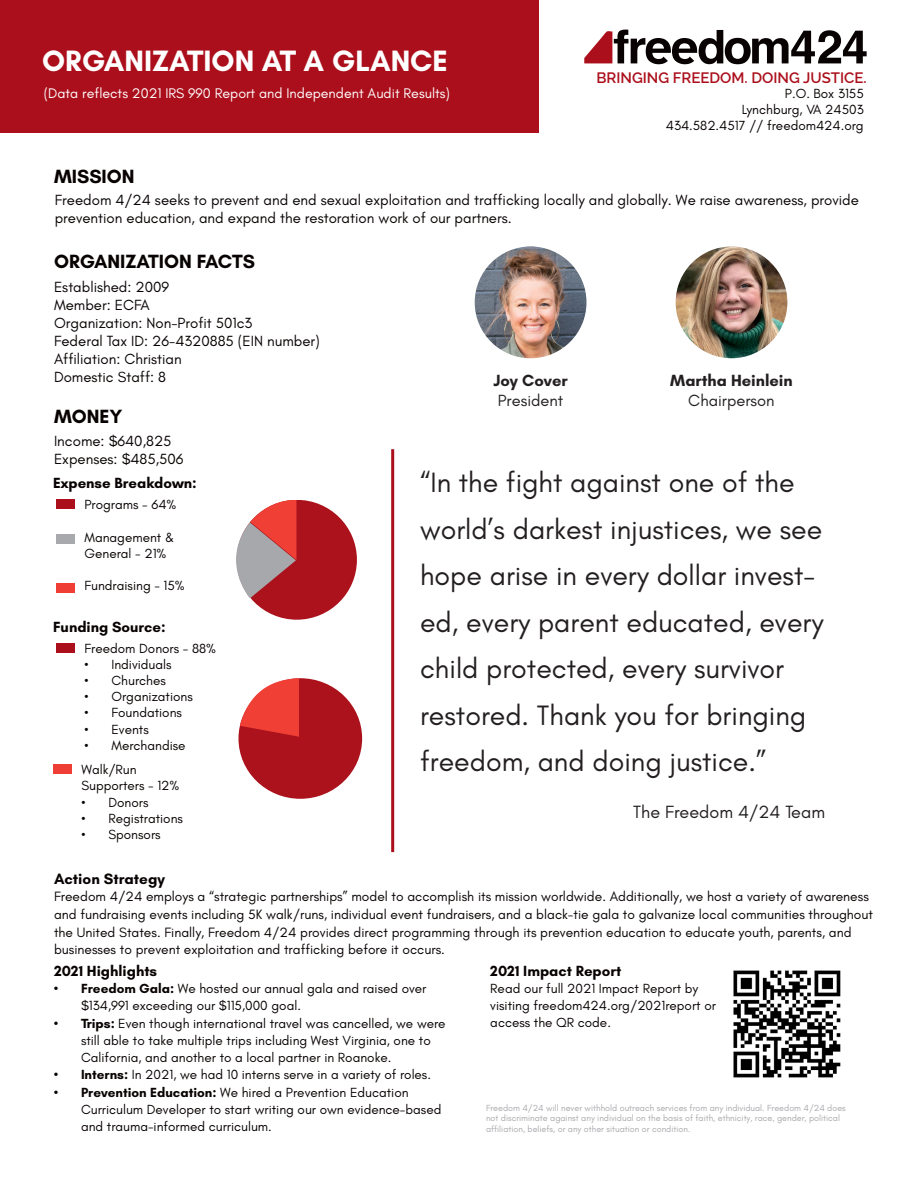
<style>
.page{position:relative;width:918px;height:1188px;background:#fff}
.page>*{position:absolute;margin:0;border:0;box-sizing:border-box;transform-origin:0 0}
.t1{font:700 30px "Glacial Indifference";color:#fff}
.t2{font:28.5px/46.5px "Glacial Indifference";color:#231f20}
.t3{font:700 19.5px "Glacial Indifference";color:#080302}
.t4{font:18px "Glacial Indifference";color:#231f20}
.t5{font:700 16.5px "Glacial Indifference";color:#231f20}
.t6{font:16.5px "Glacial Indifference";color:#231f20}
.t7{font:700 15.3px "Glacial Indifference";color:#080302}
.t8{font:15px/18px "Glacial Indifference";color:#080302}
.t9{font:700 15px "Glacial Indifference";color:#080302}
.t10{font:600 15px "Raleway";color:#ab0f1b}
.t11{font:14.25px "Glacial Indifference";color:#fff}
.t12{font:13.8px/17.5px "Glacial Indifference";color:#080302}
.t13{font:13.5px/17.2px "Glacial Indifference";color:#080302}
.t14{font:9px/10.8px "Glacial Indifference";color:#a8a9ad}
.s1{font-weight:700}
</style>
<div class="page">
<div style="left:0;top:0;width:538px;height:132px;background:#ab0f1b"></div>
<svg style="left:584px;top:30px;width:283px;height:34px"></svg>
<div style="left:56px;top:643px;width:19px;height:9px;background:#ab0f1b"></div>
<div style="left:56px;top:499px;width:19px;height:9px;background:#ab0f1b"></div>
<div style="left:56px;top:535px;width:19px;height:9px;background:#a8a9ad"></div>
<div style="left:53px;top:764px;width:19px;height:9px;background:#ee3e35"></div>
<div style="left:56px;top:583px;width:19px;height:9px;background:#ee3e35"></div>
<img style="left:475px;top:246px;width:111px;height:112px;border-radius:56px">
<img style="left:676px;top:246px;width:111px;height:112px;border-radius:56px">
<hr style="left:391px;top:449px;width:3px;height:403px;background:#ab0f1b">
<img style="left:733px;top:970px;width:108px;height:108px">
<div style="left:237px;top:500px;width:120px;height:120px;background:#ab121c;border-radius:50%"></div>
<svg style="left:236px;top:500px;width:60px;height:98px"></svg>
<div style="left:238px;top:678px;width:124px;height:121px;background:#ab121c;border-radius:50%"></div>
<svg style="left:240px;top:678px;width:59px;height:59px"></svg>
<p class="t1" style="left:42px;top:42px;width:407px">ORGANIZATION AT A GLANCE</p>
<p class="t11" style="left:44px;top:86px;width:408px">(Data reflects 2021 IRS 990 Report and Independent Audit Results)</p>
<p class="t3" style="left:54px;top:164px;width:82px">MISSION</p>
<p class="t10" style="left:596px;top:69px;width:272px">BRINGING FREEDOM. DOING JUSTICE.</p>
<p class="t13" style="left:785px;top:85px;width:80px">P.O. Box 3155</p>
<p class="t13" style="left:742px;top:101px;width:124px">Lynchburg, VA 24503</p>
<p class="t13" style="left:666px;top:117px;width:199px">434.582.4517 // freedom424.org</p>
<p class="t8" style="left:55px;top:191px;width:806px">Freedom 4/24 seeks to prevent and end sexual exploitation and trafficking locally and globally. We raise awareness, provide prevention education, and expand the restoration work of our partners.</p>
<p class="t3" style="left:54px;top:250px;width:203px">ORGANIZATION FACTS</p>
<p class="t8" style="left:54px;top:278px;width:117px">Established: 2009</p>
<p class="t8" style="left:54px;top:296px;width:97px">Member: ECFA</p>
<p class="t8" style="left:54px;top:314px;width:200px">Organization: Non-Profit 501c3</p>
<p class="t8" style="left:54px;top:332px;width:267px">Federal Tax ID: 26-4320885 (EIN number)</p>
<p class="t8" style="left:54px;top:350px;width:129px">Affiliation: Christian</p>
<p class="t8" style="left:54px;top:368px;width:114px">Domestic Staff: 8</p>
<p class="t3" style="left:54px;top:404px;width:70px">MONEY</p>
<p class="t8" style="left:54px;top:432px;width:119px">Income: $640,825</p>
<p class="t8" style="left:54px;top:450px;width:131px">Expenses: $485,506</p>
<p class="t9" style="left:53px;top:474px;width:145px">Expense Breakdown:</p>
<p class="t13" style="left:84px;top:496px;width:93px">Programs - 64%</p>
<p class="t13" style="left:84px;top:529px;width:91px;line-height:16.2px">Management &amp;<br>General - 21%</p>
<p class="t13" style="left:84px;top:577px;width:102px">Fundraising - 15%</p>
<p class="t9" style="left:53px;top:617px;width:114px">Funding Source:</p>
<p class="t13" style="left:84px;top:640px;width:133px">Freedom Donors - 88%</p>
<p class="t13" style="left:84px;top:656px;width:89px">• Individuals</p>
<p class="t13" style="left:84px;top:672px;width:83px">• Churches</p>
<p class="t13" style="left:84px;top:688px;width:110px">• Organizations</p>
<p class="t13" style="left:84px;top:704px;width:99px">• Foundations</p>
<p class="t13" style="left:84px;top:721px;width:66px">• Events</p>
<p class="t13" style="left:84px;top:737px;width:103px">• Merchandise</p>
<p class="t13" style="left:81px;top:761px;width:57px">Walk/Run</p>
<p class="t13" style="left:81px;top:778px;width:99px">Supporters - 12%</p>
<p class="t13" style="left:81px;top:794px;width:69px">• Donors</p>
<p class="t13" style="left:81px;top:810px;width:103px">• Registrations</p>
<p class="t13" style="left:81px;top:826px;width:81px">• Sponsors</p>
<p class="t5" style="left:493px;top:370px;width:76px">Joy Cover</p>
<p class="t6" style="left:498px;top:391px;width:67px">President</p>
<p class="t5" style="left:670px;top:370px;width:124px">Martha Heinlein</p>
<p class="t6" style="left:688px;top:391px;width:88px">Chairperson</p>
<p class="t2" style="left:420px;top:460px;width:405px">“In the fight against one of the world’s darkest injustices, we see hope arise in every dollar invest&shy;ed, every parent educated, every child protected, every survivor restored. Thank you for bringing freedom, and doing justice.”</p>
<p class="t4" style="left:633px;top:802px;width:193px">The Freedom 4/24 Team</p>
<p class="t7" style="left:54px;top:869px;width:112px">Action Strategy</p>
<p class="t12" style="left:54px;top:888px;width:821px">Freedom 4/24 employs a “strategic partnerships” model to accomplish its mission worldwide. Additionally, we host a variety of awareness and fundraising events including 5K walk/runs, individual event fundraisers, and a black-tie gala to galvanize local communities throughout the United States. Finally, Freedom 4/24 provides direct programming through its prevention education to educate youth, parents, and businesses to prevent exploitation and trafficking before it occurs.</p>
<p class="t9" style="left:54px;top:962px;width:105px">2021 Highlights</p>
<p class="t13" style="left:81px;top:980px;width:347px;text-indent:-27px"><span class="s1">• Freedom Gala:</span> We hosted our annual gala and raised over $134,991 exceeding our $115,000 goal.</p>
<p class="t13" style="left:81px;top:1015px;width:366px;text-indent:-27px"><span class="s1">• Trips:</span> Even though international travel was cancelled, we were still able to take multiple trips including West Virginia, one to<br>California, and another to a local partner in Roanoke.</p>
<p class="t13" style="left:54px;top:1066px;width:379px"><span class="s1">• Interns:</span> In 2021, we had 10 interns serve in a variety of roles.</p>
<p class="t13" style="left:81px;top:1084px;width:362px;text-indent:-27px"><span class="s1">• Prevention Education:</span> We hired a Prevention Education<br>Curriculum Developer to start writing our own evidence-based and trauma-informed curriculum.</p>
<p class="t9" style="left:490px;top:961px;width:133px">2021 Impact Report</p>
<p class="t13" style="left:490px;top:980px;width:227px">Read our full 2021 Impact Report by visiting freedom424.org/2021report or access the QR code.</p>
<p class="t14" style="left:486px;top:1102px;width:361px">Freedom 4/24 will never withhold outreach services from any individual. Freedom 4/24 does not discriminate against any individual on the basis of faith, ethnicity, race, gender, political affiliation, beliefs, or any other situation or condition.</p>
</div>
